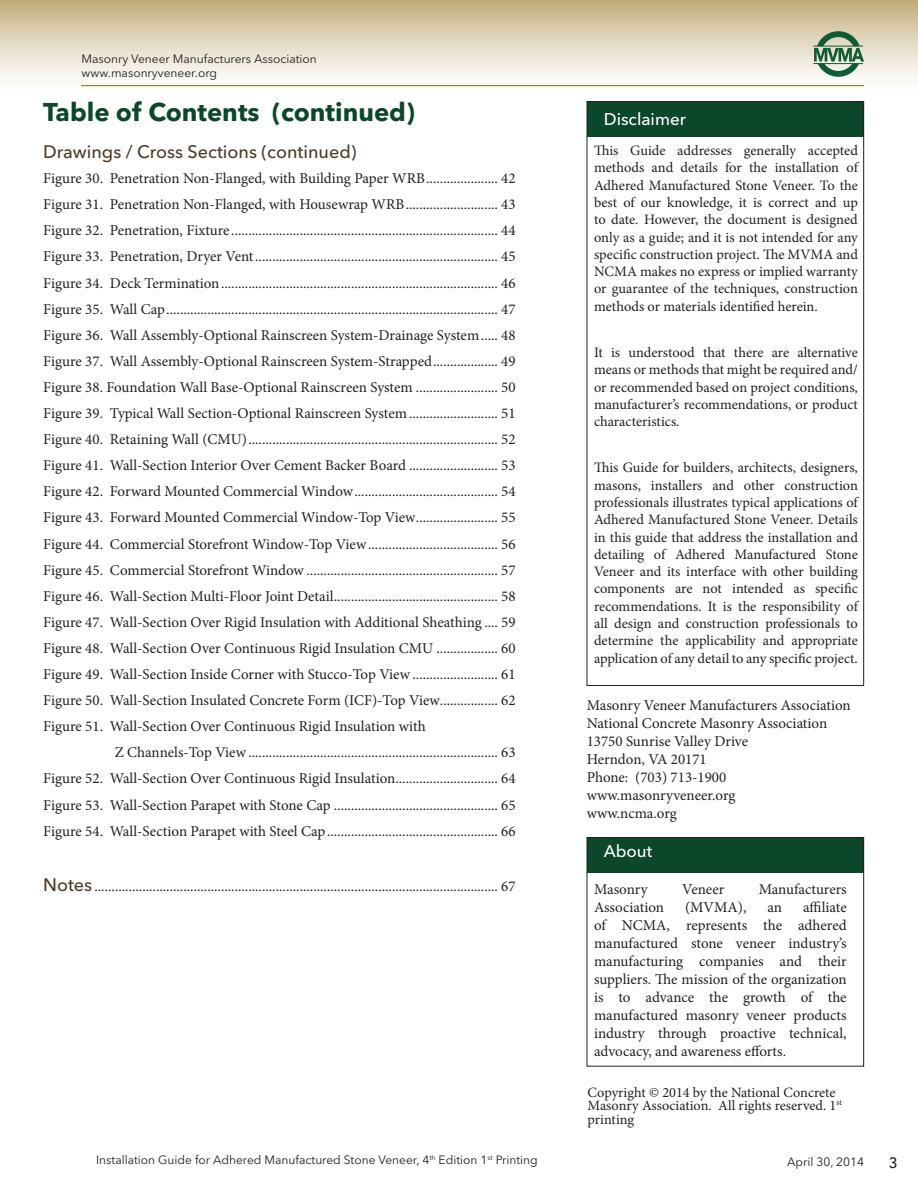
<style>
.page{position:relative;width:918px;height:1188px;background:#fff}
.page>*{position:absolute;margin:0;border:0;box-sizing:border-box;transform-origin:0 0}
.t1{font:700 25.5px "Avenir Next LT Pro";color:#0a4829}
.t2{font:500 18px "Avenir Next LT Pro";color:#523b25}
.t3{font:500 16.95px "Avenir Next LT Pro";color:#fff}
.t4{font:15px/18px "Minion Pro";color:#231f20}
.t5{font:500 15px "Avenir Next LT Pro";color:#231f20}
.t6{font:14.4px/17.2px "Minion Pro";color:#231f20;text-align:justify}
.t7{font:14.25px/13.5px "Minion Pro";color:#231f20}
.t8{font:12px/14.4px "Avenir Next LT Pro";color:#231f20}
.s1{font-family:"Avenir Next LT Pro";font-weight:500;font-size:18px;color:#523b25}
</style>
<div class="page">
<div style="left:0;top:0;width:918px;height:94px;background:linear-gradient(to bottom,#c5b080,#fff)"></div>
<hr style="left:81px;top:85px;width:783px;height:1px;background:#906d00">
<svg style="left:814px;top:31px;width:50px;height:46px;background:#8ca98f"></svg>
<hr style="left:813px;top:46px;width:50px;height:1px;background:#0f5c34">
<hr style="left:813px;top:63px;width:50px;height:1px;background:#0f5c34">
<div style="left:587px;top:102px;width:277px;height:35px;background:#0a4829"></div>
<div style="left:587px;top:101px;width:277px;height:585px;border:1px solid #231f20"></div>
<div style="left:587px;top:838px;width:277px;height:35px;background:#0a4829"></div>
<div style="left:587px;top:837px;width:277px;height:229px;border:1px solid #231f20"></div>
<p class="t8" style="left:81px;top:52px;width:237px">Masonry Veneer Manufacturers Association www.masonryveneer.org</p>
<h1 class="t1" style="left:43px;top:96px;width:373px">Table of Contents (continued)</h1>
<p class="t2" style="left:43px;top:141px;width:315px">Drawings / Cross Sections (continued)</p>
<p class="t4" style="left:43px;top:169px;width:474px">Figure 30. Penetration Non-Flanged, with Building Paper WRB..................... 42</p>
<p class="t4" style="left:43px;top:195px;width:474px">Figure 31. Penetration Non-Flanged, with Housewrap WRB........................... 43</p>
<p class="t4" style="left:43px;top:222px;width:474px">Figure 32. Penetration, Fixture .............................................................................. 44</p>
<p class="t4" style="left:43px;top:248px;width:474px">Figure 33. Penetration, Dryer Vent....................................................................... 45</p>
<p class="t4" style="left:43px;top:274px;width:474px">Figure 34. Deck Termination................................................................................. 46</p>
<p class="t4" style="left:43px;top:300px;width:474px">Figure 35. Wall Cap................................................................................................. 47</p>
<p class="t4" style="left:43px;top:326px;width:474px">Figure 36. Wall Assembly-Optional Rainscreen System-Drainage System..... 48</p>
<p class="t4" style="left:43px;top:352px;width:474px">Figure 37. Wall Assembly-Optional Rainscreen System-Strapped................... 49</p>
<p class="t4" style="left:43px;top:378px;width:474px">Figure 38. Foundation Wall Base-Optional Rainscreen System ........................ 50</p>
<p class="t4" style="left:43px;top:404px;width:474px">Figure 39. Typical Wall Section-Optional Rainscreen System .......................... 51</p>
<p class="t4" style="left:43px;top:430px;width:474px">Figure 40. Retaining Wall (CMU)......................................................................... 52</p>
<p class="t4" style="left:43px;top:456px;width:474px">Figure 41. Wall-Section Interior Over Cement Backer Board .......................... 53</p>
<p class="t4" style="left:43px;top:483px;width:474px">Figure 42. Forward Mounted Commercial Window.......................................... 54</p>
<p class="t4" style="left:43px;top:509px;width:474px">Figure 43. Forward Mounted Commercial Window-Top View........................ 55</p>
<p class="t4" style="left:43px;top:535px;width:474px">Figure 44. Commercial Storefront Window-Top View...................................... 56</p>
<p class="t4" style="left:43px;top:561px;width:474px">Figure 45. Commercial Storefront Window ........................................................ 57</p>
<p class="t4" style="left:43px;top:587px;width:474px">Figure 46. Wall-Section Multi-Floor Joint Detail................................................ 58</p>
<p class="t4" style="left:43px;top:613px;width:474px">Figure 47. Wall-Section Over Rigid Insulation with Additional Sheathing .... 59</p>
<p class="t4" style="left:43px;top:639px;width:474px">Figure 48. Wall-Section Over Continuous Rigid Insulation CMU .................. 60</p>
<p class="t4" style="left:43px;top:665px;width:474px">Figure 49. Wall-Section Inside Corner with Stucco-Top View ......................... 61</p>
<p class="t4" style="left:43px;top:691px;width:474px">Figure 50. Wall-Section Insulated Concrete Form (ICF)-Top View................. 62</p>
<p class="t4" style="left:43px;top:717px;width:384px">Figure 51. Wall-Section Over Continuous Rigid Insulation with</p>
<p class="t4" style="left:115px;top:744px;width:402px">Z Channels-Top View ......................................................................... 63</p>
<p class="t4" style="left:43px;top:770px;width:474px">Figure 52. Wall-Section Over Continuous Rigid Insulation.............................. 64</p>
<p class="t4" style="left:43px;top:796px;width:474px">Figure 53. Wall-Section Parapet with Stone Cap ................................................ 65</p>
<p class="t4" style="left:43px;top:822px;width:474px">Figure 54. Wall-Section Parapet with Steel Cap.................................................. 66</p>
<p class="t4" style="left:43px;top:877px;width:474px"><span class="s1">Notes</span> ...................................................................................................................... 67</p>
<p class="t3" style="left:604px;top:109px;width:84px">Disclaimer</p>
<p class="t6" style="left:594px;top:142px;width:265px">This Guide addresses generally accepted methods and details for the installation of Adhered Manufactured Stone Veneer. To the best of our knowledge, it is correct and up to date. However, the document is designed only as a guide; and it is not intended for any specific construction project. The MVMA and NCMA makes no express or implied warranty or guarantee of the techniques, construction methods or materials identified herein.</p>
<p class="t6" style="left:594px;top:344px;width:265px">It is understood that there are alternative means or methods that might be required and/ or recommended based on project conditions, manufacturer’s recommendations, or product characteristics.</p>
<p class="t6" style="left:594px;top:459px;width:265px">This Guide for builders, architects, designers, masons, installers and other construction professionals illustrates typical applications of Adhered Manufactured Stone Veneer. Details in this guide that address the installation and detailing of Adhered Manufactured Stone Veneer and its interface with other building components are not intended as specific recommendations. It is the responsibility of all design and construction professionals to determine the applicability and appropriate application of any detail to any specific project.</p>
<p class="t4" style="left:587px;top:696px;width:266px">Masonry Veneer Manufacturers Association<br>National Concrete Masonry Association<br>13750 Sunrise Valley Drive<br>Herndon, VA 20171<br>Phone: (703) 713-1900 www.masonryveneer.org<br>www.ncma.org</p>
<p class="t3" style="left:604px;top:841px;width:50px">About</p>
<p class="t4" style="left:594px;top:880px;width:55px">Masonry</p>
<p class="t4" style="left:682px;top:880px;width:43px">Veneer</p>
<p class="t4" style="left:759px;top:880px;width:90px">Manufacturers</p>
<p class="t4" style="left:594px;top:898px;width:72px">Association</p>
<p class="t4" style="left:685px;top:898px;width:63px">(MVMA),</p>
<p class="t4" style="left:768px;top:898px;width:16px">an</p>
<p class="t4" style="left:594px;top:898px;width:254px;text-align:justify;text-indent:209px">affiliate of NCMA, represents the adhered manufactured stone veneer industry’s manufacturing companies and their suppliers. The mission of the organization is to advance the growth of the manufactured masonry veneer products industry through proactive technical, advocacy, and awareness efforts.</p>
<p class="t7" style="left:588px;top:1085px;width:256px">Copyright © 2014 by the National Concrete<br>Masonry Association. All rights reserved. 1<sup>st </sup>printing</p>
<p class="t8" style="left:96px;top:1153px;width:443px">Installation Guide for Adhered Manufactured Stone Veneer, 4<sup>th</sup> Edition 1<sup>st</sup> Printing</p>
<p class="t8" style="left:787px;top:1155px;width:78px">April 30, 2014</p>
<p class="t5" style="left:889px;top:1153px;width:10px">3</p>
</div>
